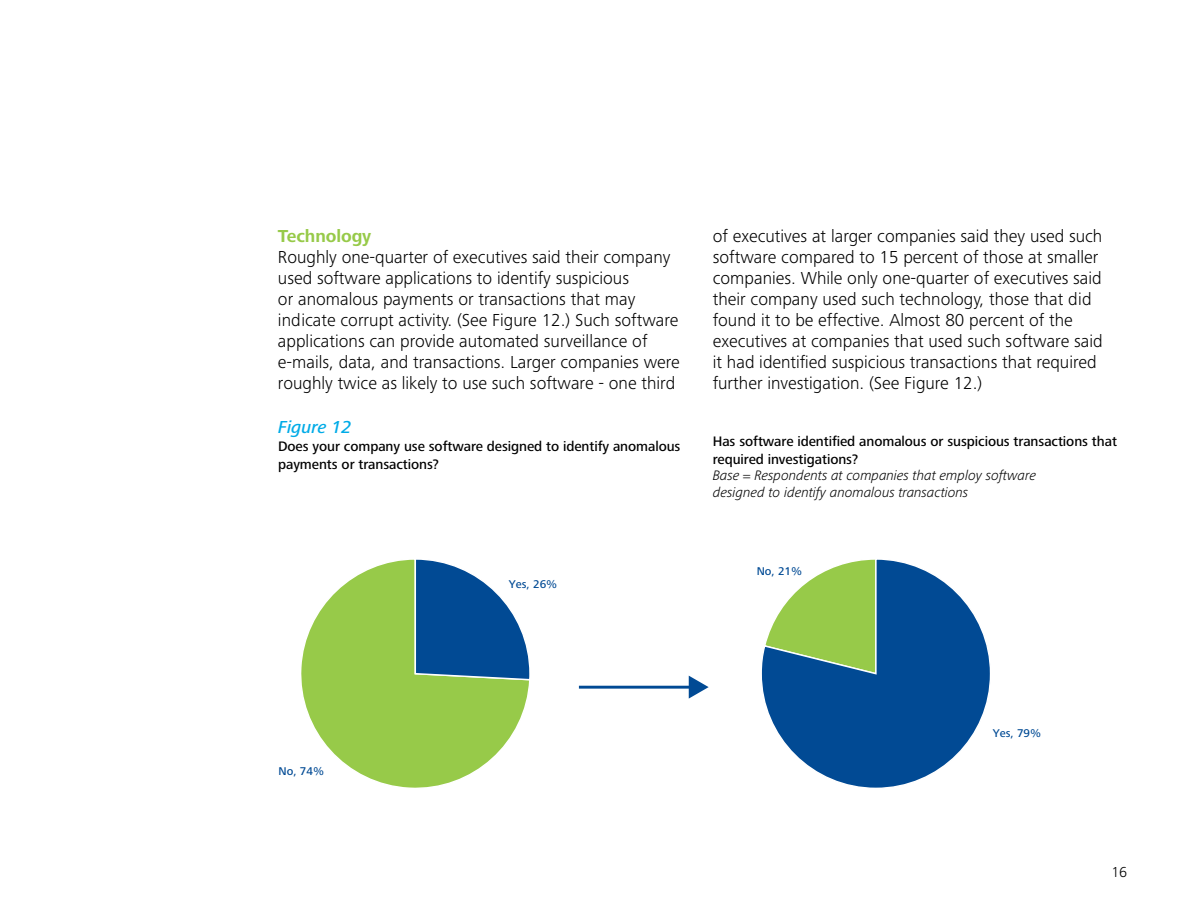
<style>
.page{position:relative;width:1188px;height:918px;background:#fff}
.page>*{position:absolute;margin:0;border:0;box-sizing:border-box;transform-origin:0 0}
.Body_Text{font:300 18px/21px "Frutiger Next Pro";color:#000}
.B_Subhead{font:700 18px "Frutiger Next Pro";letter-spacing:-.005em;color:#97ca49}
.D_Subhead{font:italic 500 18px "Frutiger Next Pro";letter-spacing:-.005em;color:#00abe7}
.Bullet_Intro{font:300 15px "Frutiger Next Pro";color:#000}
.E_Subhead{font:italic 300 14.25px/16.5px "Frutiger Next Pro";letter-spacing:-.005em;color:#000}
.C_Subhead{font:500 14.25px/18px "Frutiger Next Pro";letter-spacing:-.005em;color:#000}
.D_Subhead-2{font:500 14.25px/18px "Frutiger Next Pro";letter-spacing:-.005em;color:#000}
.t1{font:500 11.7px "Frutiger Next Pro";color:#014a94}
</style>
<div class="page">
<svg style="left:761px;top:559px;width:229px;height:229px"></svg>
<svg style="left:301px;top:559px;width:228px;height:229px"></svg>
<svg style="left:414px;top:559px;width:116px;height:122px"></svg>
<hr style="left:579px;top:686px;width:113px;height:3px;background:#014a94">
<svg style="left:689px;top:676px;width:20px;height:23px"></svg>
<p class="B_Subhead" style="left:278px;top:226px;width:95px">Technology</p>
<p class="Body_Text" style="left:278px;top:246px;width:403px">Roughly one-quarter of executives said their company used software applications to identify suspicious<br>or anomalous payments or transactions that may indicate corrupt activity. (See Figure 12.) Such software applications can provide automated surveillance of e-mails, data, and transactions. Larger companies were roughly twice as likely to use such software - one third</p>
<p class="Body_Text" style="left:713px;top:226px;width:391px">of executives at larger companies said they used such software compared to 15 percent of those at smaller companies. While only one-quarter of executives said their company used such technology, those that did found it to be effective. Almost 80 percent of the executives at companies that used such software said it had identified suspicious transactions that required further investigation. (See Figure 12.)</p>
<p class="D_Subhead" style="left:278px;top:417px;width:75px">Figure 12</p>
<p class="D_Subhead-2" style="left:278px;top:437px;width:404px">Does your company use software designed to identify anomalous payments or transactions?</p>
<p class="C_Subhead" style="left:713px;top:432px;width:406px">Has software identified anomalous or suspicious transactions that required investigations?</p>
<p class="E_Subhead" style="left:713px;top:467px;width:325px">Base = Respondents at companies that employ software designed to identify anomalous transactions</p>
<p class="t1" style="left:279px;top:764px;width:47px">No, 74%</p>
<p class="t1" style="left:509px;top:578px;width:50px">Yes, 26%</p>
<p class="t1" style="left:757px;top:565px;width:47px">No, 21%</p>
<p class="t1" style="left:993px;top:727px;width:50px">Yes, 79%</p>
<p class="Bullet_Intro" style="left:1111px;top:863px;width:17px">16</p>
</div>
